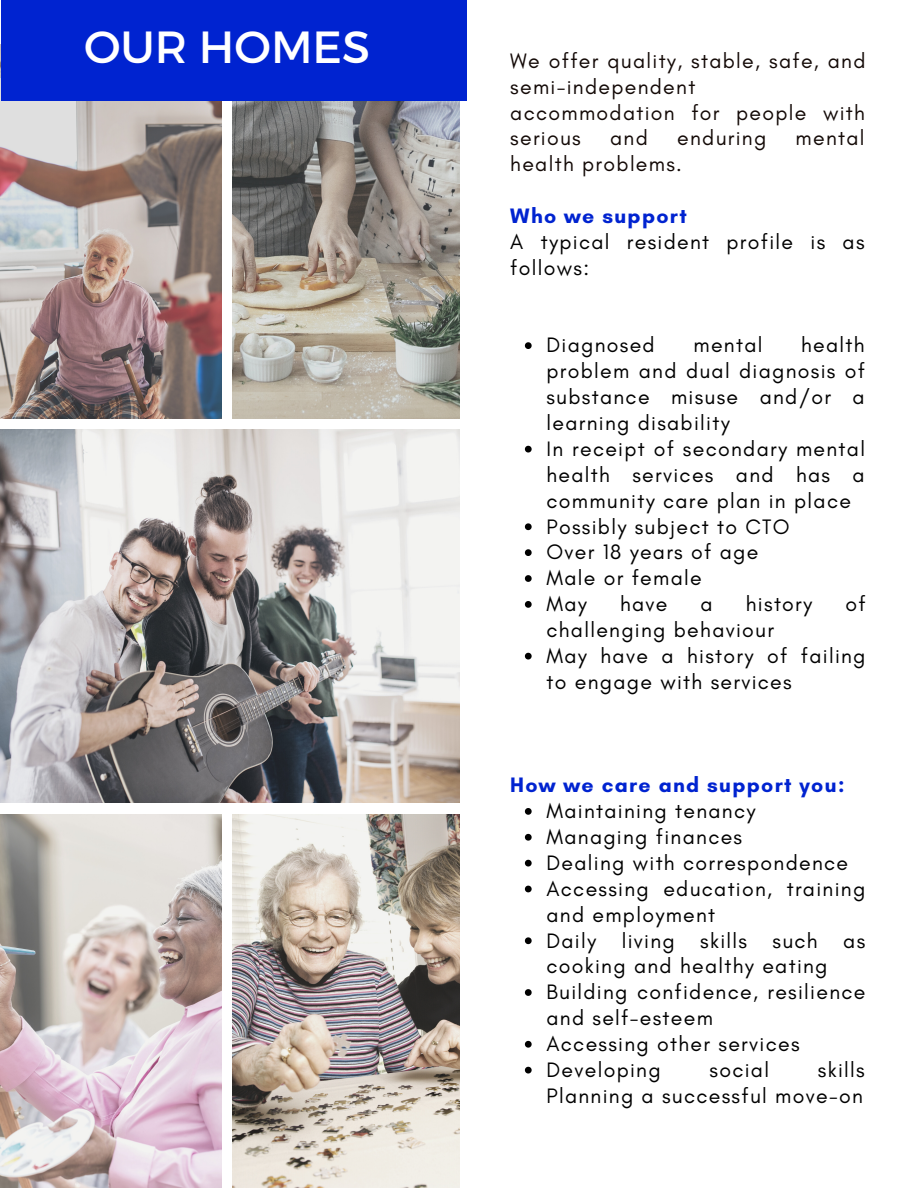
<style>
.page{position:relative;width:918px;height:1188px;background:#fff}
.page>*{position:absolute;margin:0;border:0;box-sizing:border-box;transform-origin:0 0}
.t1{font:45px "Montserrat";color:#fff}
.t2{font:21.3px/25.8px "Glacial Indifference";letter-spacing:.06em;color:#000}
.t3{font:21.3px/25.8px "Glacial Indifference";letter-spacing:.06em;color:#130906}
.t4{font:700 21.3px "Glacial Indifference";letter-spacing:.06em;color:#0023d0}
</style>
<div class="page">
<svg style="left:525px;top:342px;width:7px;height:7px"></svg>
<svg style="left:525px;top:446px;width:7px;height:7px"></svg>
<svg style="left:525px;top:523px;width:7px;height:7px"></svg>
<svg style="left:525px;top:549px;width:7px;height:7px"></svg>
<svg style="left:525px;top:575px;width:7px;height:7px"></svg>
<svg style="left:525px;top:601px;width:7px;height:7px"></svg>
<svg style="left:525px;top:653px;width:7px;height:7px"></svg>
<svg style="left:525px;top:808px;width:7px;height:7px"></svg>
<svg style="left:525px;top:834px;width:7px;height:7px"></svg>
<svg style="left:525px;top:860px;width:7px;height:7px"></svg>
<svg style="left:525px;top:886px;width:7px;height:6px"></svg>
<svg style="left:525px;top:937px;width:7px;height:7px"></svg>
<svg style="left:525px;top:989px;width:7px;height:7px"></svg>
<svg style="left:525px;top:1041px;width:7px;height:7px"></svg>
<svg style="left:525px;top:1067px;width:7px;height:7px"></svg>
<img style="left:0;top:45px;width:221px;height:373px">
<img style="left:233px;top:100px;width:227px;height:318px">
<img style="left:0;top:429px;width:460px;height:374px">
<img style="left:0;top:814px;width:221px;height:374px">
<img style="left:233px;top:814px;width:227px;height:374px">
<div style="left:1px;top:0;width:466px;height:100px;background:#0023d0"></div>
<h1 class="t1" style="left:84px;top:17px;width:288px">OUR HOMES</h1>
<p class="t3" style="left:510px;top:47px;width:357px">We offer quality, stable, safe, and semi-independent<br>accommodation for people with serious</p>
<p class="t3" style="left:610px;top:125px;width:39px">and</p>
<p class="t3" style="left:677px;top:125px;width:91px">enduring</p>
<p class="t3" style="left:796px;top:125px;width:70px">mental</p>
<p class="t3" style="left:510px;top:151px;width:173px">health problems.</p>
<p class="t4" style="left:510px;top:203px;width:178px">Who we support</p>
<p class="t2" style="left:510px;top:229px;width:356px">A typical resident profile is as follows:</p>
<p class="t2" style="left:546px;top:332px;width:320px;text-indent:255px">health problem and dual diagnosis of substance misuse and/or a learning disability<br>In receipt of secondary mental health services and has a community care plan in place<br>Possibly subject to CTO<br>Over 18 years of age<br>Male or female<br>May</p>
<p class="t2" style="left:546px;top:332px;width:110px">Diagnosed</p>
<p class="t2" style="left:693px;top:332px;width:70px">mental</p>
<p class="t2" style="left:620px;top:591px;width:49px">have</p>
<p class="t2" style="left:701px;top:591px;width:14px">a</p>
<p class="t2" style="left:746px;top:591px;width:68px">history</p>
<p class="t2" style="left:845px;top:591px;width:22px">of</p>
<p class="t2" style="left:546px;top:617px;width:321px">challenging behaviour<br>May have a history of failing to engage with services</p>
<p class="t4" style="left:510px;top:772px;width:336px">How we care and support you:</p>
<p class="t2" style="left:546px;top:798px;width:321px">Maintaining tenancy<br>Managing finances<br>Dealing with correspondence<br>Accessing education, training and employment<br>Daily living skills such as cooking and healthy eating<br>Building confidence, resilience and self-esteem<br>Accessing other services<br>Developing</p>
<p class="t2" style="left:546px;top:1057px;width:320px;text-align:right">skills<br>Planning a successful move-on</p>
<p class="t2" style="left:710px;top:1057px;width:61px">social</p>
</div>
